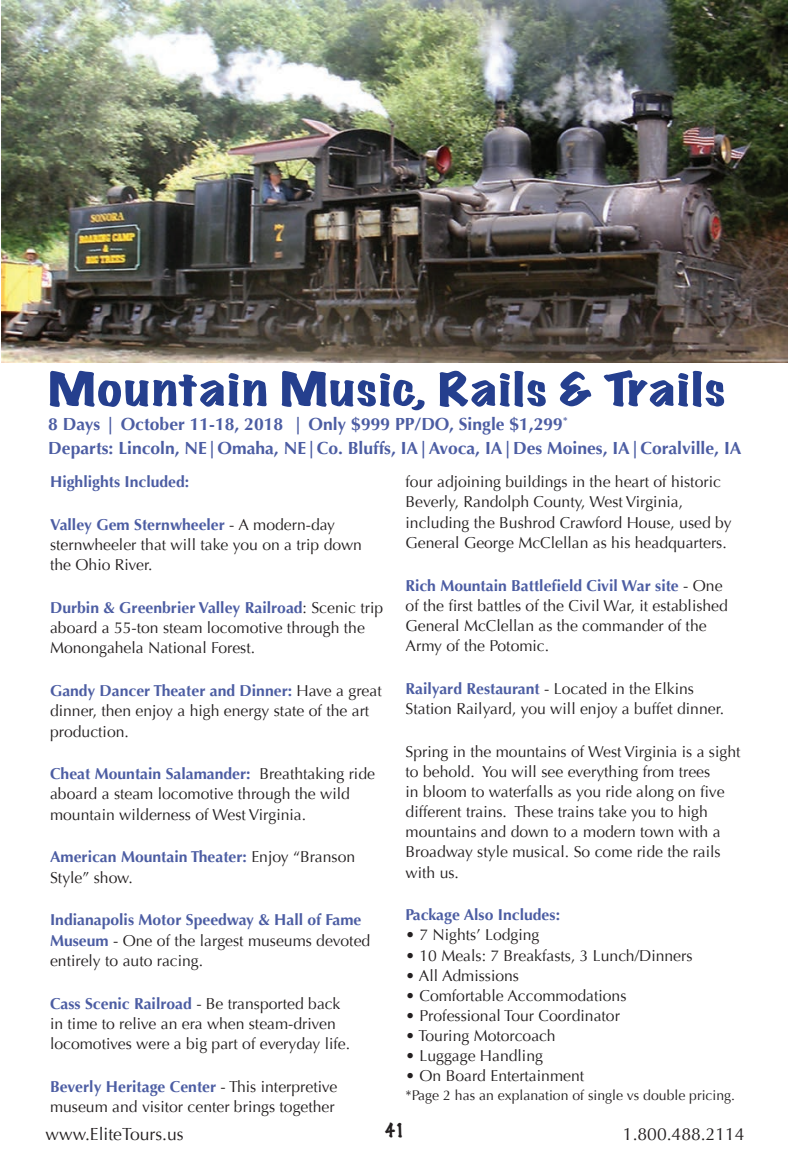
<style>
.page{position:relative;width:788px;height:1166px;background:#fff}
.page>*{position:absolute;margin:0;border:0;box-sizing:border-box;transform-origin:0 0}
.t1{font:expanded 42px "Marker Felt";letter-spacing:.04em;color:#253f8e;scale:1.2 1}
.t2{font:700 17.5px/24.5px "Optima";color:#4c5da3}
.t3{font:17.5px "Optima";color:#231f20}
.t4{font:100 17.5px "Marker Felt";color:#231f20}
.t5{font:15.75px/20.1px "Optima";color:#231f20}
.t6{font:700 15.75px/20.1px "Optima";color:#4c5da3}
.t7{font:14px "Optima";color:#231f20}
.s1{font-weight:700;color:#4c5da3}
.s2{font-weight:400;color:#231f20}
</style>
<div class="page">
<img style="left:1px;top:0;width:787px;height:362px">
<h1 class="t1" style="left:48px;top:356px;width:565px">Mountain Music, Rails &amp; Trails</h1>
<p class="t2" style="left:48px;top:412px;width:694px">8 Days | October 11-18, 2018 | Only $999 PP/DO, Single $1,299<sup>*<br></sup>Departs: Lincoln, NE|Omaha, NE|Co. Bluffs, IA|Avoca, IA|Des Moines, IA|Coralville, IA</p>
<p class="t6" style="left:50px;top:472px;width:141px">Highlights Included:</p>
<p class="t5" style="left:50px;top:515px;width:313px"><span class="s1">Valley Gem Sternwheeler</span> - A modern-day sternwheeler that will take you on a trip down the Ohio River.</p>
<p class="t5" style="left:50px;top:598px;width:334px"><span class="s1">Durbin &amp; Greenbrier Valley Railroad</span>: Scenic trip aboard a 55-ton steam locomotive through the<br>Monongahela National Forest.</p>
<p class="t5" style="left:50px;top:681px;width:333px"><span class="s1">Gandy Dancer Theater and Dinner:</span> Have a great dinner, then enjoy a high energy state of the art production.</p>
<p class="t5" style="left:50px;top:764px;width:326px"><span class="s1">Cheat Mountain Salamander:</span> Breathtaking ride aboard a steam locomotive through the wild mountain wilderness of West Virginia.</p>
<p class="t6" style="left:50px;top:847px;width:306px">American Mountain Theater: <span class="s2">Enjoy “Branson<br>Style” show.</span></p>
<p class="t5" style="left:50px;top:910px;width:322px"><span class="s1">Indianapolis Motor Speedway &amp; Hall of Fame<br>Museum</span> - One of the largest museums devoted entirely to auto racing.</p>
<p class="t5" style="left:50px;top:993px;width:301px"><span class="s1">Cass Scenic Railroad</span> - Be transported back in time to relive an era when steam-driven locomotives were a big part of everyday life.</p>
<p class="t5" style="left:50px;top:1076px;width:289px"><span class="s1">Beverly Heritage Center</span> - This interpretive museum and visitor center brings together</p>
<p class="t5" style="left:405px;top:472px;width:327px">four adjoining buildings in the heart of historic Beverly, Randolph County, West Virginia, including the Bushrod Crawford House, used by General George McClellan as his headquarters.</p>
<p class="t5" style="left:405px;top:575px;width:324px"><span class="s1">Rich Mountain Battlefield Civil War site</span> - One of the first battles of the Civil War, it established General McClellan as the commander of the Army of the Potomic.</p>
<p class="t5" style="left:405px;top:678px;width:320px"><span class="s1">Railyard Restaurant</span> - Located in the Elkins<br>Station Railyard, you will enjoy a buffet dinner.</p>
<p class="t5" style="left:405px;top:741px;width:336px">Spring in the mountains of West Virginia is a sight to behold. You will see everything from trees<br>in bloom to waterfalls as you ride along on five different trains. These trains take you to high mountains and down to a modern town with a Broadway style musical. So come ride the rails with us.</p>
<p class="t6" style="left:405px;top:905px;width:156px">Package Also Includes:</p>
<p class="t5" style="left:405px;top:925px;width:135px">• 7 Nights’ Lodging</p>
<p class="t5" style="left:405px;top:945px;width:288px">• 10 Meals: 7 Breakfasts, 3 Lunch/Dinners</p>
<p class="t5" style="left:405px;top:965px;width:115px">• All Admissions</p>
<p class="t5" style="left:405px;top:985px;width:222px">• Comfortable Accommodations</p>
<p class="t5" style="left:405px;top:1005px;width:216px">• Professional Tour Coordinator</p>
<p class="t5" style="left:405px;top:1026px;width:151px">• Touring Motorcoach</p>
<p class="t5" style="left:405px;top:1046px;width:139px">• Luggage Handling</p>
<p class="t5" style="left:405px;top:1066px;width:180px">• On Board Entertainment</p>
<p class="t7" style="left:405px;top:1086px;width:331px">*Page 2 has an explanation of single vs double pricing.</p>
<p class="t3" style="left:45px;top:1123px;width:139px">www.EliteTours.us</p>
<p class="t4" style="left:385px;top:1116px;width:21px">41</p>
<p class="t3" style="left:623px;top:1123px;width:123px">1.800.488.2114</p>
</div>
